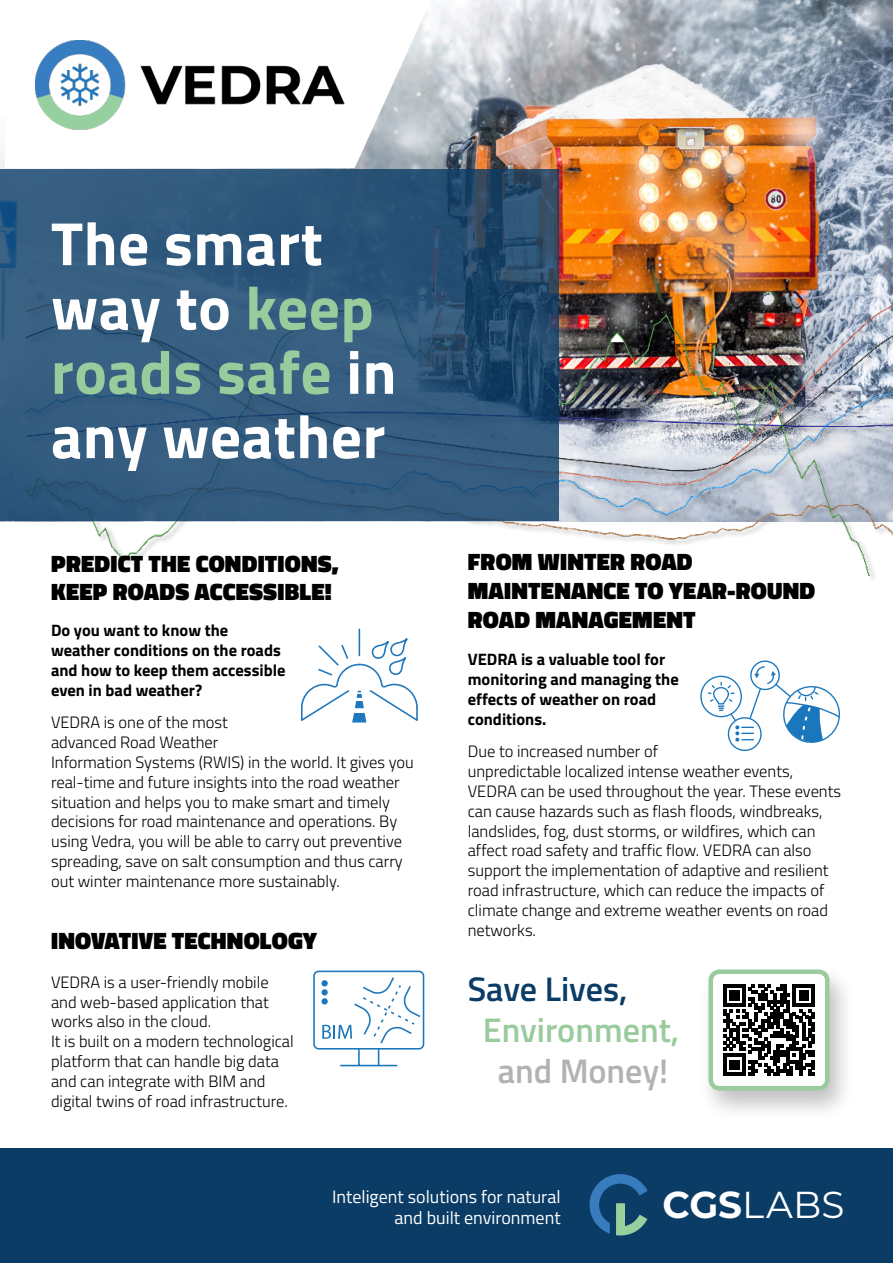
<style>
.page{position:relative;width:893px;height:1263px;background:#fff}
.page>*{position:absolute;margin:0;border:0;box-sizing:border-box;transform-origin:0 0}
.t1{font:700 61.05px/64.3px "Titillium Web";letter-spacing:.01em;color:#fff}
.t2{font:37.5px "Montserrat";color:#fff}
.t3{font:600 34.2px/41px "Titillium Web";color:#99cb9d}
.t4{font:600 34.2px "Titillium Web";color:#b2b2b2}
.t5{font:900 24px/28.8px "Titillium Web";letter-spacing:.01em;color:#000}
.t6{font:18px/21.6px "Titillium Web";color:#fff;text-align:right}
.Odstavek{font:300 16.5px/19.8px "Titillium Web";color:#000}
.Odstavek-2{font:700 16.5px/19.8px "Titillium Web";color:#000}
.s1{color:#99cb9d}
.s2{color:#0b3c66}
.s3{font-weight:700}
</style>
<div class="page">
<img style="left:0;top:0;width:893px;height:292px">
<img style="left:0;top:293px;width:893px;height:282px">
<div style="left:0;top:1148px;width:893px;height:115px;background:#0b3c66"></div>
<svg style="left:590px;top:1174px;width:58px;height:61px"></svg>
<div style="left:697px;top:964px;width:159px;height:158px;background:#000;opacity:.25"></div>
<div style="left:711px;top:972px;width:116px;height:116px;background:#fff;border-radius:9px"></div>
<svg style="left:723px;top:984px;width:92px;height:92px"></svg>
<div style="left:708px;top:969px;width:121px;height:121px;border:4px solid #99cb9d;border-radius:9px"></div>
<svg style="left:5px;top:0;width:426px;height:168px"></svg>
<img style="left:36px;top:40px;width:308px;height:90px">
<svg style="left:301px;top:629px;width:117px;height:94px"></svg>
<svg style="left:701px;top:676px;width:40px;height:41px"></svg>
<div style="left:700px;top:676px;width:42px;height:41px;border:1px solid #1b77bc;border-radius:50%"></div>
<svg style="left:751px;top:661px;width:28px;height:28px"></svg>
<div style="left:750px;top:660px;width:30px;height:30px;border:1px solid #1b77bc;border-radius:50%"></div>
<svg style="left:707px;top:666px;width:133px;height:85px"></svg>
<hr style="left:341px;top:1065px;width:56px;height:1px;background:#1b77bc">
<div style="left:313px;top:970px;width:111px;height:79px;border:2px solid #1b77bc;border-radius:5px"></div>
<svg style="left:322px;top:975px;width:100px;height:90px"></svg>
<svg style="left:0;top:170px;width:559px;height:351px;background:#30587a"></svg>
<p class="t1" style="left:51px;top:208px;width:347px">The smart way to <span class="s1">keep roads safe</span> in any weather</p>
<p class="t5" style="left:51px;top:549px;width:289px">PREDICT THE CONDITIONS,<br>KEEP ROADS ACCESSIBLE!</p>
<p class="t5" style="left:468px;top:547px;width:349px">FROM WINTER ROAD<br>MAINTENANCE TO YEAR-ROUND<br>ROAD MANAGEMENT</p>
<p class="Odstavek-2" style="left:51px;top:620px;width:236px">Do you want to know the weather conditions on the roads and how to keep them accessible even in bad weather?</p>
<p class="Odstavek" style="left:51px;top:712px;width:364px">VEDRA is one of the most<br>advanced Road Weather<br>Information Systems (RWIS) in the world. It gives you real-time and future insights into the road weather situation and helps you to make smart and timely decisions for road maintenance and operations. By using Vedra, you will be able to carry out preventive spreading, save on salt consumption and thus carry out winter maintenance more sustainably.</p>
<p class="Odstavek-2" style="left:468px;top:649px;width:213px">VEDRA is a valuable tool for monitoring and managing the effects of weather on road conditions.</p>
<p class="Odstavek" style="left:468px;top:741px;width:375px">Due to increased number of<br>unpredictable localized intense weather events, VEDRA can be used throughout the year. These events can cause hazards such as flash floods, windbreaks, landslides, fog, dust storms, or wildfires, which can affect road safety and traffic flow. VEDRA can also support the implementation of adaptive and resilient road infrastructure, which can reduce the impacts of climate change and extreme weather events on road networks.</p>
<p class="t5" style="left:51px;top:926px;width:267px">INOVATIVE TECHNOLOGY</p>
<p class="Odstavek" style="left:51px;top:971px;width:244px">VEDRA is a user-friendly mobile and web-based application that works also in the cloud.<br>It is built on a modern technological platform that can handle big data and can integrate with BIM and digital twins of road infrastructure.</p>
<p class="t3" style="left:483px;top:967px;width:198px;text-indent:-15px"><span class="s2">Save Lives,<br></span>Environment,</p>
<p class="t4" style="left:498px;top:1045px;width:172px">and Money!</p>
<p class="t6" style="left:332px;top:1184px;width:230px">Inteligent solutions for natural and built environment</p>
<p class="t2" style="left:662px;top:1179px;width:183px"><span class="s3">CGS</span>LABS</p>
</div>
